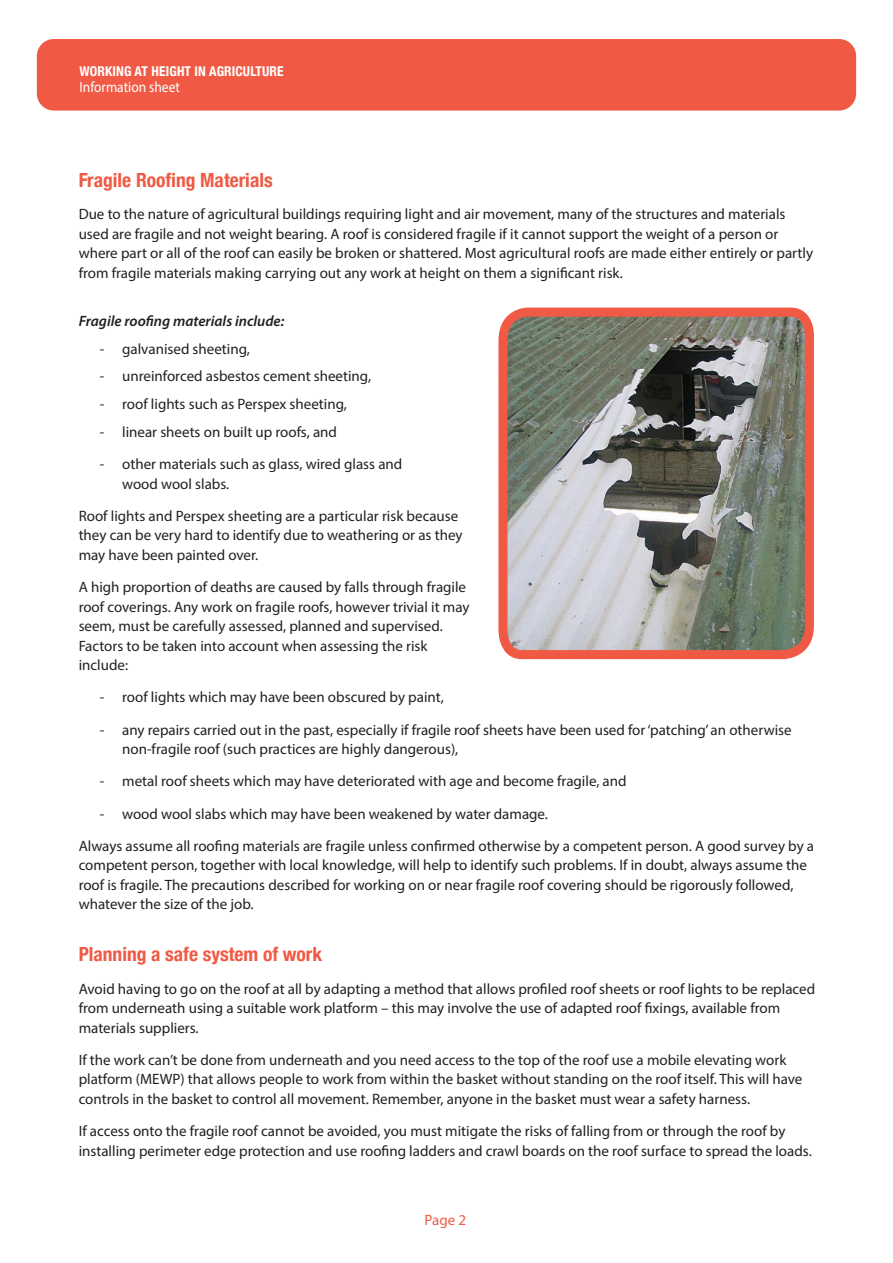
<style>
.page{position:relative;width:893px;height:1263px;background:#fff}
.page>*{position:absolute;margin:0;border:0;box-sizing:border-box;transform-origin:0 0}
.t1{font:700 condensed 19.5px "Helvetica Neue";color:#f05a44}
.t2{font:15px/19.5px "Myriad Pro";color:#231f20}
.t3{font:italic 600 15px "Myriad Pro";color:#231f20}
.t4{font:15px "Myriad Pro";color:#fff;scale:.9 1}
.t5{font:15px "Myriad Pro";color:#f05a44}
.t6{font:700 condensed 13.5px "Helvetica Neue";letter-spacing:.01em;color:#fff}
</style>
<div class="page">
<div style="left:37px;top:39px;width:819px;height:72px;background:#f05a44;border-radius:17px"></div>
<svg style="left:498px;top:307px;width:316px;height:353px;background:#948981"></svg>
<p class="t6" style="left:80px;top:60px;width:206px">WORKING AT HEIGHT IN AGRICULTURE</p>
<p class="t4" style="left:80px;top:78px;width:113px">Information sheet</p>
<h1 class="t1" style="left:79px;top:164px;width:196px">Fragile Roofing Materials</h1>
<p class="t2" style="left:79px;top:204px;width:736px">Due to the nature of agricultural buildings requiring light and air movement, many of the structures and materials used are fragile and not weight bearing. A roof is considered fragile if it cannot support the weight of a person or where part or all of the roof can easily be broken or shattered. Most agricultural roofs are made either entirely or partly from fragile materials making carrying out any work at height on them a significant risk.</p>
<p class="t3" style="left:79px;top:311px;width:207px">Fragile roofing materials include:</p>
<p class="t2" style="left:100px;top:338px;width:152px">- galvanised sheeting,</p>
<p class="t2" style="left:100px;top:366px;width:273px">- unreinforced asbestos cement sheeting,</p>
<p class="t2" style="left:100px;top:394px;width:249px">- roof lights such as Perspex sheeting,</p>
<p class="t2" style="left:100px;top:422px;width:239px">- linear sheets on built up roofs, and</p>
<p class="t2" style="left:122px;top:454px;width:282px;text-indent:-22px">- other materials such as glass, wired glass and wood wool slabs.</p>
<p class="t2" style="left:79px;top:506px;width:385px">Roof lights and Perspex sheeting are a particular risk because they can be very hard to identify due to weathering or as they may have been painted over.</p>
<p class="t2" style="left:79px;top:577px;width:392px">A high proportion of deaths are caused by falls through fragile roof coverings. Any work on fragile roofs, however trivial it may seem, must be carefully assessed, planned and supervised.<br>Factors to be taken into account when assessing the risk include:</p>
<p class="t2" style="left:100px;top:687px;width:346px">- roof lights which may have been obscured by paint,</p>
<p class="t2" style="left:122px;top:719px;width:671px;text-indent:-22px">- any repairs carried out in the past, especially if fragile roof sheets have been used for ‘patching’ an otherwise non-fragile roof (such practices are highly dangerous),</p>
<p class="t2" style="left:100px;top:771px;width:528px">- metal roof sheets which may have deteriorated with age and become fragile, and</p>
<p class="t2" style="left:79px;top:797px;width:737px;line-height:32.2px;text-indent:21px">- wood wool slabs which may have been weakened by water damage.<br>Always assume all roofing materials are fragile unless confirmed otherwise by a competent person. A good survey by a</p>
<p class="t2" style="left:79px;top:855px;width:730px">competent person, together with local knowledge, will help to identify such problems. If in doubt, always assume the roof is fragile. The precautions described for working on or near fragile roof covering should be rigorously followed, whatever the size of the job.</p>
<h1 class="t1" style="left:79px;top:938px;width:245px">Planning a safe system of work</h1>
<p class="t2" style="left:79px;top:978px;width:738px">Avoid having to go on the roof at all by adapting a method that allows profiled roof sheets or roof lights to be replaced from underneath using a suitable work platform – this may involve the use of adapted roof fixings, available from materials suppliers.</p>
<p class="t2" style="left:79px;top:1050px;width:725px">If the work can’t be done from underneath and you need access to the top of the roof use a mobile elevating work platform (MEWP) that allows people to work from within the basket without standing on the roof itself. This will have controls in the basket to control all movement. Remember, anyone in the basket must wear a safety harness.</p>
<p class="t2" style="left:79px;top:1121px;width:735px">If access onto the fragile roof cannot be avoided, you must mitigate the risks of falling from or through the roof by installing perimeter edge protection and use roofing ladders and crawl boards on the roof surface to spread the loads.</p>
<p class="t5" style="left:425px;top:1211px;width:43px">Page 2</p>
</div>
